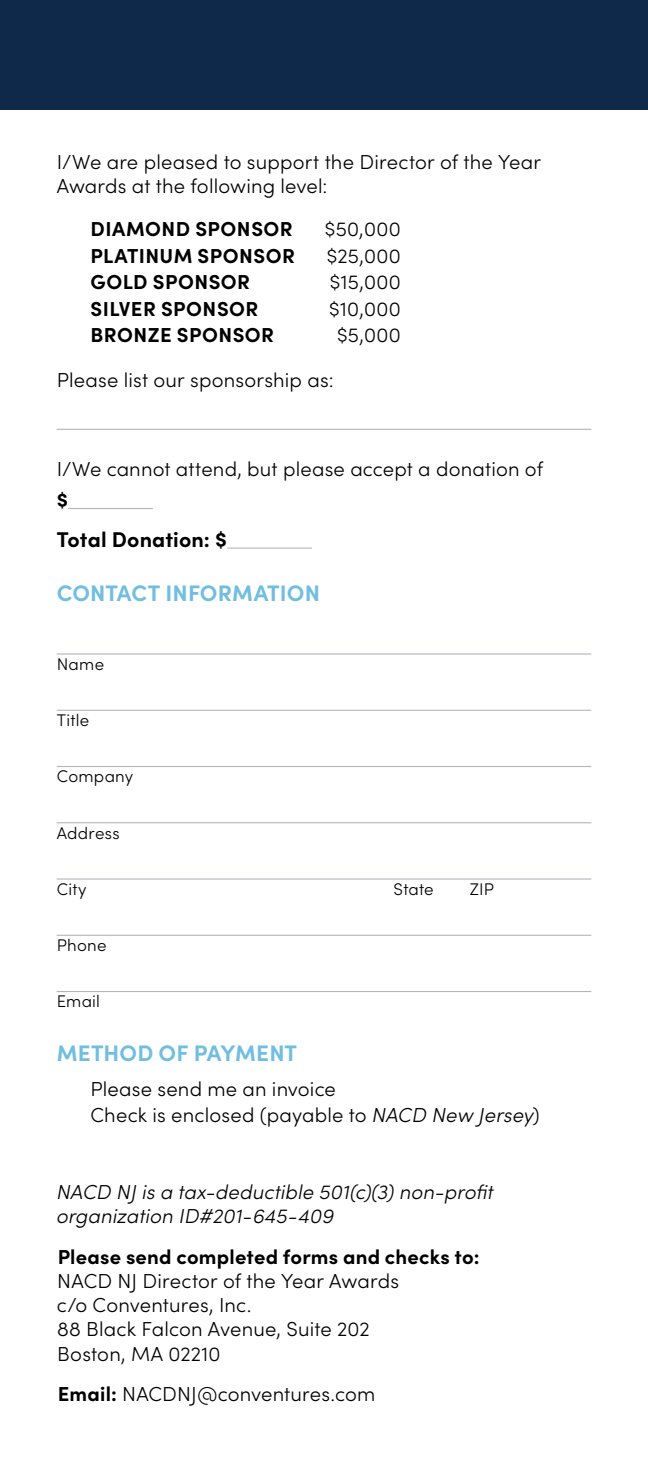
<style>
.page{position:relative;width:648px;height:1458px;background:#fff}
.page>*{position:absolute;margin:0;border:0;box-sizing:border-box;transform-origin:0 0}
.t1{font:700 22.5px "Sofia Pro";letter-spacing:.005em;color:#71bee1}
.t2{font:700 21.38px "Sofia Pro";letter-spacing:.005em;color:#000}
.t3{font:300 20.25px/24.3px "Sofia Pro";letter-spacing:.01em;color:#000}
.t4{font:700 20.25px "Sofia Pro";letter-spacing:.02em;color:#000}
.t5{font:italic 300 20.25px/24.3px "Sofia Pro";letter-spacing:.01em;color:#000}
.t6{font:300 16.88px "Sofia Pro";letter-spacing:.015em;color:#000}
.s1{font-style:italic}
.s2{font-weight:700}
</style>
<div class="page">
<hr style="left:57px;top:429px;width:534px;height:1px;background:#b4b6bb">
<hr style="left:68px;top:508px;width:85px;height:1px;background:#b4b6bb">
<hr style="left:227px;top:548px;width:85px;height:1px;background:#b4b6bb">
<hr style="left:57px;top:653px;width:534px;height:2px;background:#b4b6bb">
<hr style="left:57px;top:710px;width:534px;height:1px;background:#b4b6bb">
<hr style="left:57px;top:766px;width:534px;height:1px;background:#b4b6bb">
<hr style="left:57px;top:822px;width:534px;height:1px;background:#b4b6bb">
<hr style="left:57px;top:878px;width:534px;height:2px;background:#b4b6bb">
<hr style="left:57px;top:935px;width:534px;height:1px;background:#b4b6bb">
<hr style="left:57px;top:991px;width:534px;height:1px;background:#b4b6bb">
<div style="left:0;top:0;width:648px;height:109px;background:#0f294a"></div>
<p class="t3" style="left:57px;top:148px;width:486px">I/We are pleased to support the Director of the Year<br>Awards at the following level:</p>
<p class="t4" style="left:91px;top:213px;width:204px">DIAMOND SPONSOR</p>
<p class="t3" style="left:325px;top:216px;width:77px">$50,000</p>
<p class="t4" style="left:91px;top:240px;width:206px">PLATINUM SPONSOR</p>
<p class="t3" style="left:327px;top:242px;width:76px">$25,000</p>
<p class="t4" style="left:91px;top:266px;width:161px">GOLD SPONSOR</p>
<p class="t3" style="left:330px;top:269px;width:72px">$15,000</p>
<p class="t4" style="left:91px;top:293px;width:169px">SILVER SPONSOR</p>
<p class="t3" style="left:329px;top:295px;width:73px">$10,000</p>
<p class="t4" style="left:91px;top:320px;width:185px">BRONZE SPONSOR</p>
<p class="t3" style="left:337px;top:322px;width:65px">$5,000</p>
<p class="t3" style="left:57px;top:367px;width:278px">Please list our sponsorship as:</p>
<p class="t3" style="left:57px;top:455px;width:488px">I/We cannot attend, but please accept a donation of</p>
<p class="t4" style="left:57px;top:485px;width:13px">$</p>
<p class="t2" style="left:57px;top:523px;width:172px">Total Donation: $</p>
<p class="t1" style="left:57px;top:576px;width:265px">CONTACT INFORMATION</p>
<p class="t6" style="left:57px;top:652px;width:49px">Name</p>
<p class="t6" style="left:57px;top:708px;width:34px">Title</p>
<p class="t6" style="left:57px;top:764px;width:78px">Company</p>
<p class="t6" style="left:57px;top:821px;width:65px">Address</p>
<p class="t6" style="left:57px;top:877px;width:31px">City</p>
<p class="t6" style="left:394px;top:877px;width:42px">State</p>
<p class="t6" style="left:470px;top:877px;width:26px">ZIP</p>
<p class="t6" style="left:57px;top:933px;width:51px">Phone</p>
<p class="t6" style="left:57px;top:989px;width:45px">Email</p>
<p class="t1" style="left:57px;top:1036px;width:242px">METHOD OF PAYMENT</p>
<p class="t3" style="left:90px;top:1074px;width:451px;line-height:26.6px">Please send me an invoice<br>Check is enclosed (payable to <span class="s1">NACD New Jersey</span>)</p>
<p class="t5" style="left:57px;top:1178px;width:438px">NACD NJ is a tax-deductible 501(c)(3) non-profit organization ID#201-645-409</p>
<p class="t4" style="left:58px;top:1241px;width:423px">Please send completed forms and checks to:</p>
<p class="t3" style="left:57px;top:1268px;width:344px">NACD NJ Director of the Year Awards c/o Conventures, Inc.<br>88 Black Falcon Avenue, Suite 202<br>Boston, MA 02210</p>
<p class="t3" style="left:58px;top:1381px;width:319px"><span class="s2">Email:</span> NACDNJ@conventures.com</p>
</div>
